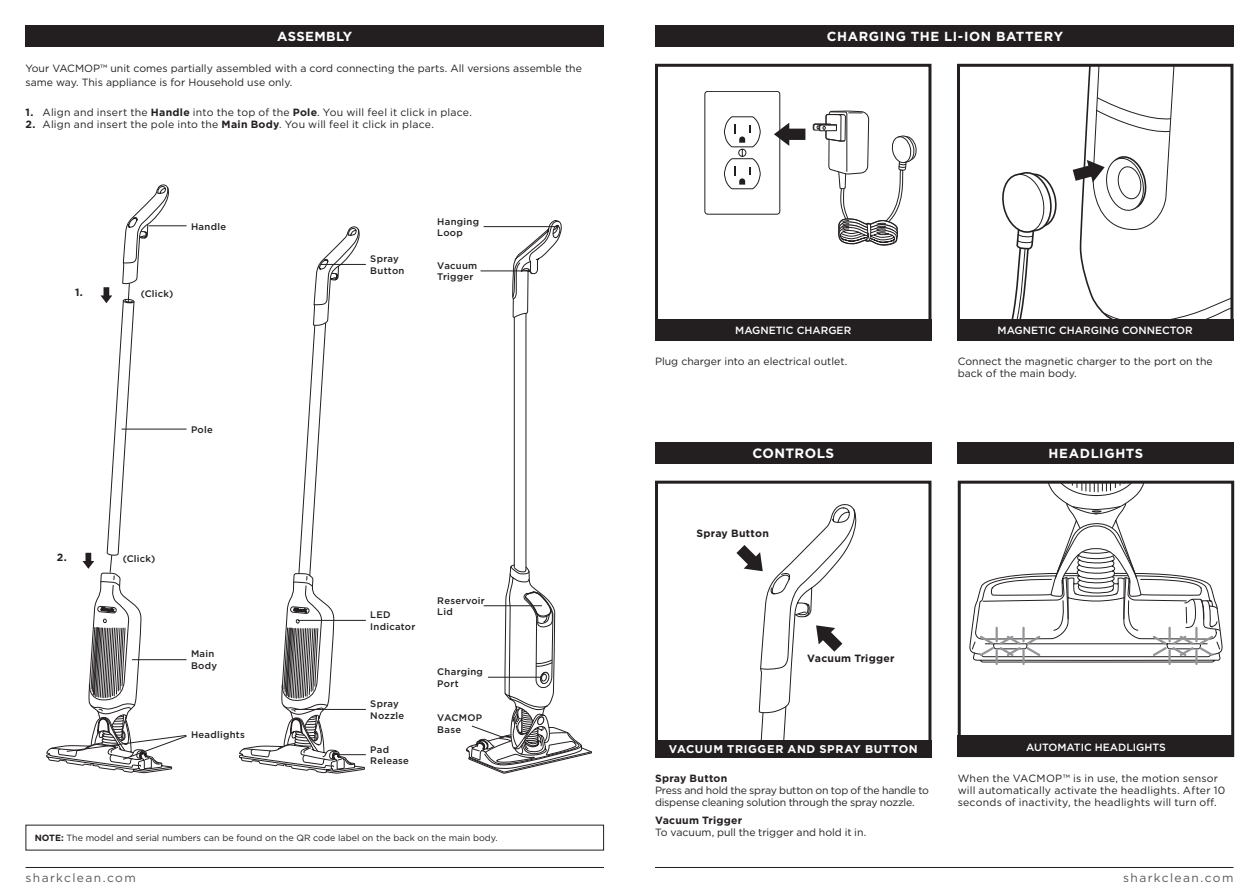
<style>
.page{position:relative;width:1259px;height:893px;background:#fff}
.page>*{position:absolute;margin:0;border:0;box-sizing:border-box;transform-origin:0 0}
.t1{font:700 13.5px "Gotham";letter-spacing:.03em;color:#fff}
.t2{font:700 13.2px "Gotham";letter-spacing:.045em;color:#fff}
.t3{font:12px "Gotham";letter-spacing:.115em;color:#57585a}
.t4{font:700 11.25px "Gotham";letter-spacing:.055em;color:#fff}
.t5{font:10.5px/12px "Gotham";letter-spacing:.02em;color:#231f20}
.t6{font:10.5px/13.5px "Gotham";color:#231f20}
.t7{font:10.5px/12px "Gotham";letter-spacing:-.02em;color:#231f20}
.t8{font:500 10.5px "Gotham";color:#fff}
.t9{font:700 10.5px "Gotham";letter-spacing:.025em;color:#231f20}
.t10{font:500 9.6px/11.4px "Gotham";letter-spacing:.025em;color:#231f20}
.t11{font:9px "Gotham";color:#231f20}
.s1{font-weight:700}
</style>
<div class="page">
<hr style="left:655px;top:867px;width:578px;height:1px;background:#231f20">
<hr style="left:26px;top:867px;width:578px;height:1px;background:#231f20">
<div style="left:26px;top:26px;width:578px;height:21px;background:#231f20"></div>
<svg style="left:466px;top:220px;width:126px;height:554px"></svg>
<svg style="left:243px;top:226px;width:123px;height:546px"></svg>
<hr style="left:294px;top:709px;width:72px;height:1px;background:#231f20">
<hr style="left:298px;top:620px;width:68px;height:1px;background:#231f20">
<svg style="left:46px;top:185px;width:141px;height:588px"></svg>
<div style="left:704px;top:91px;width:76px;height:123px;border:1px solid #231f20;border-radius:3px"></div>
<svg style="left:724px;top:116px;width:36px;height:73px"></svg>
<div style="left:656px;top:26px;width:578px;height:21px;background:#231f20"></div>
<div style="left:957px;top:442px;width:277px;height:22px;background:#231f20"></div>
<svg style="left:813px;top:111px;width:103px;height:135px"></svg>
<div style="left:655px;top:64px;width:276px;height:276px;border:3px solid #231f20"></div>
<div style="left:957px;top:481px;width:277px;height:276px;border:3px solid #231f20"></div>
<svg style="left:1002px;top:172px;width:55px;height:147px"></svg>
<div style="left:957px;top:64px;width:276px;height:276px;border:3px solid #231f20"></div>
<div style="left:957px;top:319px;width:276px;height:21px;background:#231f20"></div>
<div style="left:655px;top:319px;width:276px;height:21px;background:#231f20"></div>
<div style="left:957px;top:736px;width:277px;height:21px;background:#231f20"></div>
<svg style="left:774px;top:123px;width:31px;height:23px"></svg>
<svg style="left:1072px;top:65px;width:160px;height:254px"></svg>
<svg style="left:969px;top:482px;width:253px;height:182px"></svg>
<div style="left:655px;top:442px;width:276px;height:22px;background:#231f20"></div>
<div style="left:655px;top:481px;width:276px;height:276px;border:3px solid #231f20"></div>
<div style="left:655px;top:740px;width:276px;height:17px;background:#231f20"></div>
<svg style="left:736px;top:504px;width:120px;height:236px"></svg>
<p class="t2" style="left:277px;top:28px;width:77px">ASSEMBLY</p>
<p class="t6" style="left:26px;top:61px;width:558px">Your VACMOP™ unit comes partially assembled with a cord connecting the parts. All versions assemble the same way. This appliance is for Household use only.</p>
<p class="t5" style="left:26px;top:106px;width:448px"><span class="s1">1.</span> Align and insert the <span class="s1">Handle</span> into the top of the <span class="s1">Pole</span>. You will feel it click in place.</p>
<p class="t5" style="left:26px;top:118px;width:410px"><span class="s1">2.</span> Align and insert the pole into the <span class="s1">Main Body</span>. You will feel it click in place.</p>
<p class="t9" style="left:75px;top:285px;width:9px">1.</p>
<p class="t10" style="left:191px;top:220px;width:37px">Handle</p>
<p class="t10" style="left:141px;top:288px;width:34px">(Click)</p>
<p class="t10" style="left:191px;top:424px;width:23px">Pole</p>
<p class="t9" style="left:57px;top:550px;width:12px">2.</p>
<p class="t10" style="left:123px;top:553px;width:34px">(Click)</p>
<p class="t10" style="left:191px;top:648px;width:28px">Main<br>Body</p>
<p class="t10" style="left:191px;top:729px;width:55px">Headlights</p>
<p class="t10" style="left:437px;top:215px;width:43px">Hanging<br>Loop</p>
<p class="t10" style="left:370px;top:253px;width:36px">Spray<br>Button</p>
<p class="t10" style="left:437px;top:260px;width:41px">Vacuum<br>Trigger</p>
<p class="t10" style="left:370px;top:609px;width:47px">LED<br>Indicator</p>
<p class="t10" style="left:370px;top:698px;width:35px">Spray<br>Nozzle</p>
<p class="t10" style="left:370px;top:743px;width:40px">Pad<br>Release</p>
<p class="t10" style="left:437px;top:594px;width:49px">Reservoir<br>Lid</p>
<p class="t10" style="left:437px;top:666px;width:47px">Charging<br>Port</p>
<p class="t10" style="left:437px;top:712px;width:46px">VACMOP<br>Base</p>
<p class="t11" style="left:35px;top:832px;width:464px"><span class="s1">NOTE:</span> The model and serial numbers can be found on the QR code label on the back on the main body.</p>
<p class="t2" style="left:827px;top:28px;width:238px">CHARGING THE LI-ION BATTERY</p>
<p class="t8" style="left:735px;top:323px;width:117px">MAGNETIC CHARGER</p>
<p class="t8" style="left:997px;top:323px;width:197px">MAGNETIC CHARGING CONNECTOR</p>
<p class="t6" style="left:655px;top:354px;width:194px">Plug charger into an electrical outlet.</p>
<p class="t1" style="left:752px;top:445px;width:83px">CONTROLS</p>
<p class="t9" style="left:696px;top:526px;width:74px">Spray Button</p>
<p class="t6" style="left:957px;top:355px;width:256px;line-height:12px">Connect the magnetic charger to the port on the back of the main body.</p>
<p class="t2" style="left:1048px;top:445px;width:96px">HEADLIGHTS</p>
<p class="t9" style="left:807px;top:652px;width:89px">Vacuum Trigger</p>
<p class="t4" style="left:669px;top:742px;width:250px">VACUUM TRIGGER AND SPRAY BUTTON</p>
<p class="t9" style="left:655px;top:771px;width:74px">Spray Button</p>
<p class="t7" style="left:655px;top:784px;width:275px">Press and hold the spray button on top of the handle to dispense cleaning solution through the spray nozzle.</p>
<p class="t9" style="left:655px;top:814px;width:89px">Vacuum Trigger</p>
<p class="t6" style="left:655px;top:826px;width:213px">To vacuum, pull the trigger and hold it in.</p>
<p class="t8" style="left:1026px;top:740px;width:141px">AUTOMATIC HEADLIGHTS</p>
<p class="t5" style="left:957px;top:772px;width:269px">When the VACMOP™ is in use, the motion sensor will automatically activate the headlights. After 10 seconds of inactivity, the headlights will turn off.</p>
<p class="t3" style="left:26px;top:870px;width:112px">sharkclean.com</p>
<p class="t3" style="left:1123px;top:870px;width:112px">sharkclean.com</p>
</div>
